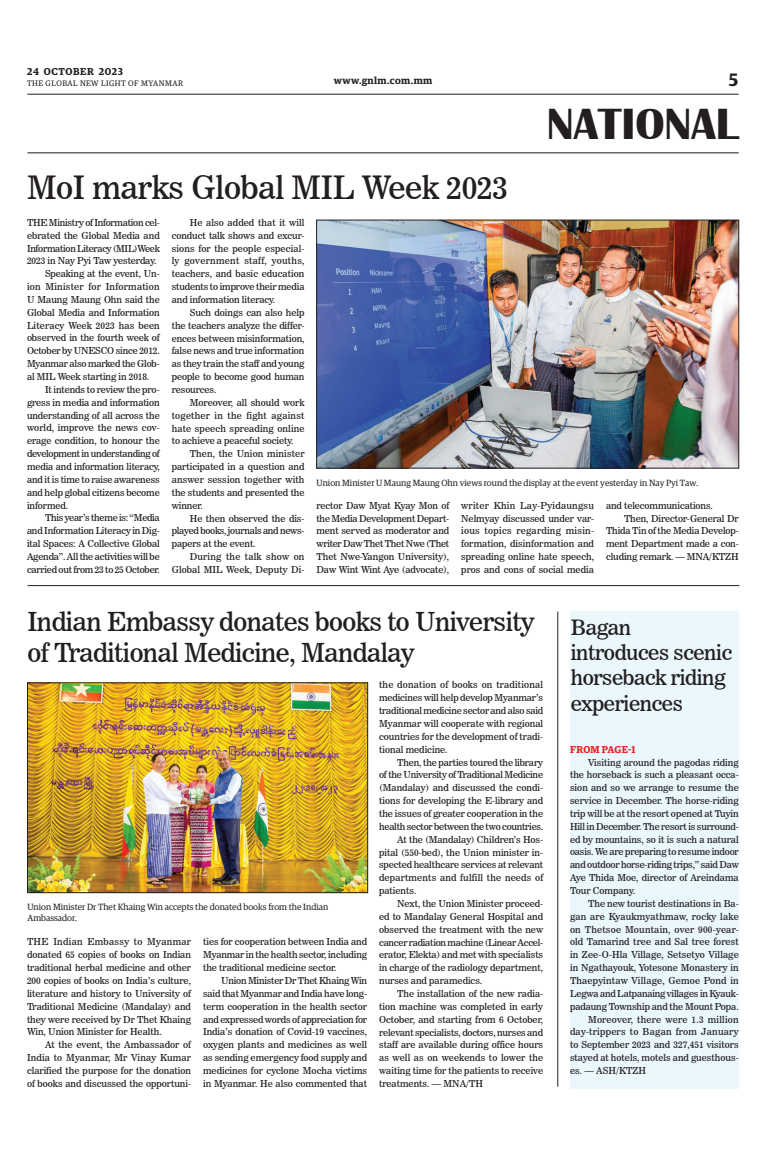
<style>
.page{position:relative;width:773px;height:1152px;background:#fff}
.page>*{position:absolute;margin:0;border:0;box-sizing:border-box;transform-origin:0 0}
.t1{font:700 45px "Britannic";color:#231f20}
._2_Clm_Head{font:32px "News 706 BT Roman C";letter-spacing:-.01em;color:#231f20}
._2_Clm_Head-2{font:26px/31.2px "News 706 BT Roman C";letter-spacing:-.02em;color:#231f20}
._3_Clm_Head_copy{font:21px/25.2px "News 706 BT Roman C";letter-spacing:-.02em;color:#231f20}
.t2{font:600 18px "Guardian Egyp";color:#231f20}
.t3{font:600 10px "Guardian Egyp";letter-spacing:.055em;color:#231f20}
.Spill_Style{font:600 10px "Guardian Egyp";letter-spacing:.01em;color:#ee1d23}
._2nd_Body{font:9.5px/12.9px "News 706 BT Roman C";letter-spacing:-.005em;color:#231f20;text-align:justify}
.Normal_Para{font:9.5px/12.9px "News 706 BT Roman C";letter-spacing:-.005em;color:#231f20;text-align:justify}
.t4{font:9px/10.8px "Guardian Egyp";color:#231f20}
.t5{font:8px "Guardian Egyp";letter-spacing:.06em;color:#231f20}
</style>
<div class="page">
<hr style="left:27px;top:94px;width:711px;height:1px;background:#231f20">
<hr style="left:27px;top:153px;width:711px;height:1px;background:#231f20">
<div style="left:570px;top:612px;width:168px;height:477px;background:#eaf7fd"></div>
<img style="left:318px;top:222px;width:418px;height:244px">
<div style="left:316px;top:220px;width:422px;height:248px;border:1px solid #231f20"></div>
<img style="left:29px;top:685px;width:337px;height:206px">
<div style="left:27px;top:683px;width:341px;height:210px;border:1px solid #231f20"></div>
<hr style="left:557px;top:612px;width:1px;height:475px;background:#231f20">
<hr style="left:28px;top:585px;width:711px;height:1px;background:#231f20">
<p class="t3" style="left:27px;top:64px;width:97px">24 OCTOBER 2023</p>
<p class="t5" style="left:27px;top:78px;width:158px">THE GLOBAL NEW LIGHT OF MYANMAR</p>
<p class="t3" style="left:334px;top:73px;width:100px">www.gnlm.com.mm</p>
<h3 class="t2" style="left:729px;top:67px;width:11px">5</h3>
<h1 class="t1" style="left:547px;top:98px;width:193px">NATIONAL</h1>
<p class="_2_Clm_Head" style="left:27px;top:168px;width:482px">MoI marks Global MIL Week 2023</p>
<p class="Normal_Para" style="left:27px;top:216px;width:134px">THE Ministry of Information cel&shy;ebrated the Global Media and Information Literacy (MIL)Week 2023 in Nay Pyi Taw yesterday.</p>
<p class="_2nd_Body" style="left:27px;top:267px;width:134px;text-indent:18px">Speaking at the event, Un&shy;ion Minister for Information U Maung Maung Ohn said the Global Media and Information Literacy Week 2023 has been observed in the fourth week of October by UNESCO since 2012.<br>Myanmar also marked the Glob&shy;al MIL Week starting in 2018.</p>
<p class="_2nd_Body" style="left:27px;top:383px;width:134px;text-indent:18px">It intends to review the pro&shy;gress in media and information understanding of all across the world, improve the news cov&shy;erage condition, to honour the development in understanding of media and information literacy, and it is time to raise awareness and help global citizens become informed.</p>
<p class="_2nd_Body" style="left:27px;top:512px;width:134px;text-indent:18px">This year’s theme is: “Media and Information Literacy in Dig&shy;ital Spaces: A Collective Global Agenda”. All the activities will be carried out from 23 to 25 October.</p>
<p class="_2nd_Body" style="left:172px;top:216px;width:134px;text-indent:18px">He also added that it will conduct talk shows and excur&shy;sions for the people especial&shy;ly government staff, youths, teachers, and basic education students to improve their media and information literacy.</p>
<p class="_2nd_Body" style="left:172px;top:306px;width:134px;text-indent:18px">Such doings can also help the teachers analyze the differ&shy;ences between misinformation, false news and true information as they train the staff and young people to become good human resources.</p>
<p class="_2nd_Body" style="left:172px;top:396px;width:134px;text-indent:18px">Moreover, all should work together in the fight against hate speech spreading online to achieve a peaceful society.</p>
<p class="_2nd_Body" style="left:172px;top:447px;width:134px;text-indent:18px">Then, the Union minister participated in a question and answer session together with the students and presented the winner.</p>
<p class="_2nd_Body" style="left:172px;top:512px;width:134px;text-indent:18px">He then observed the dis&shy;played books, journals and news&shy;papers at the event.</p>
<p class="_2nd_Body" style="left:172px;top:550px;width:134px;text-align:right">During the talk show on<br>Global MIL Week, Deputy Di-</p>
<p class="t4" style="left:316px;top:477px;width:383px">Union Minister U Maung Maung Ohn views round the display at the event yesterday in Nay Pyi Taw.</p>
<p class="_2nd_Body" style="left:316px;top:499px;width:134px">rector Daw Myat Kyay Mon of the Media Development Depart&shy;ment served as moderator and writer Daw Thet Thet Nwe (Thet Thet Nwe-Yangon University), Daw Wint Wint Aye (advocate),</p>
<p class="_2nd_Body" style="left:461px;top:499px;width:134px">writer Khin Lay-Pyidaungsu Nelmyay discussed under var&shy;ious topics regarding misin&shy;formation, disinformation and spreading online hate speech, pros and cons of social media</p>
<p class="_2nd_Body" style="left:606px;top:499px;width:108px">and telecommunications.</p>
<p class="_2nd_Body" style="left:606px;top:512px;width:134px;text-indent:18px">Then, Director-General Dr Thida Tin of the Media Develop&shy;ment Department made a con&shy;cluding remark. — MNA/KTZH</p>
<p class="_2_Clm_Head-2" style="left:28px;top:606px;width:508px">Indian Embassy donates books to University of Traditional Medicine, Mandalay</p>
<p class="t4" style="left:28px;top:901px;width:302px">Union Minister Dr Thet Khaing Win accepts the donated books from the Indian<br>Ambassador.</p>
<p class="Normal_Para" style="left:27px;top:936px;width:166px">THE Indian Embassy to Myanmar donated 65 copies of books on Indian traditional herbal medicine and other 200 copies of books on India’s culture, literature and history to University of Traditional Medicine (Mandalay) and they were received by Dr Thet Khaing Win, Union Minister for Health.</p>
<p class="_2nd_Body" style="left:27px;top:1038px;width:165px;text-indent:18px">At the event, the Ambassador of India to Myanmar, Mr Vinay Kumar clarified the purpose for the donation of books and discussed the opportuni-</p>
<p class="_2nd_Body" style="left:203px;top:936px;width:165px">ties for cooperation between India and Myanmar in the health sector, including the traditional medicine sector.</p>
<p class="_2nd_Body" style="left:203px;top:974px;width:166px;text-indent:18px">Union Minister Dr Thet Khaing Win said that Myanmar and India have long&shy;term cooperation in the health sector and expressed words of appreciation for India’s donation of Covid-19 vaccines, oxygen plants and medicines as well as sending emergency food supply and medicines for cyclone Mocha victims in Myanmar. He also commented that</p>
<p class="_2nd_Body" style="left:379px;top:679px;width:166px">the donation of books on traditional medicines will help develop Myanmar’s traditional medicine sector and also said Myanmar will cooperate with regional countries for the development of tradi&shy;tional medicine.</p>
<p class="_2nd_Body" style="left:379px;top:756px;width:166px;text-indent:18px">Then, the parties toured the library of the University of Traditional Medicine (Mandalay) and discussed the condi&shy;tions for developing the E-library and the issues of greater cooperation in the health sector between the two countries.</p>
<p class="_2nd_Body" style="left:379px;top:833px;width:166px;text-indent:18px">At the (Mandalay) Children’s Hos&shy;pital (550-bed), the Union minister in&shy;spected healthcare services at relevant departments and fulfill the needs of patients.</p>
<p class="_2nd_Body" style="left:379px;top:897px;width:166px;text-indent:18px">Next, the Union Minister proceed&shy;ed to Mandalay General Hospital and observed the treatment with the new cancer radiation machine (Linear Accel&shy;erator, Elekta) and met with specialists in charge of the radiology department, nurses and paramedics.</p>
<p class="_2nd_Body" style="left:379px;top:987px;width:165px;text-indent:18px">The installation of the new radia&shy;tion machine was completed in early October, and starting from 6 October, relevant specialists, doctors, nurses and staff are available during office hours as well as on weekends to lower the waiting time for the patients to receive treatments. — MNA/TH</p>
<p class="_3_Clm_Head_copy" style="left:570px;top:615px;width:163px">Bagan introduces scenic horseback riding experiences</p>
<p class="Spill_Style" style="left:570px;top:742px;width:67px">FROM PAGE-1</p>
<p class="_2nd_Body" style="left:570px;top:756px;width:170px;text-indent:18px">Visiting around the pagodas riding the horseback is such a pleasant occa&shy;sion and so we arrange to resume the service in December. The horse-riding trip will be at the resort opened at Tuyin Hill in December. The resort is surround&shy;ed by mountains, so it is such a natural oasis. We are preparing to resume indoor and outdoor horse-riding trips,” said Daw Aye Thida Moe, director of Areindama Tour Company.</p>
<p class="_2nd_Body" style="left:570px;top:897px;width:170px;text-indent:18px">The new tourist destinations in Ba&shy;gan are Kyaukmyathmaw, rocky lake on Thetsoe Mountain, over 900-year&shy;old Tamarind tree and Sal tree forest in Zee-O-Hla Village, Setsetyo Village in Ngathayouk, Yotesone Monastery in Thaepyintaw Village, Gemoe Pond in Legwa and Latpanaing villages in Kyauk&shy;padaung Township and the Mount Popa.</p>
<p class="_2nd_Body" style="left:570px;top:1013px;width:170px;text-indent:18px">Moreover, there were 1.3 million day-trippers to Bagan from January to September 2023 and 327,451 visitors stayed at hotels, motels and guesthous&shy;es. — ASH/KTZH</p>
</div>
